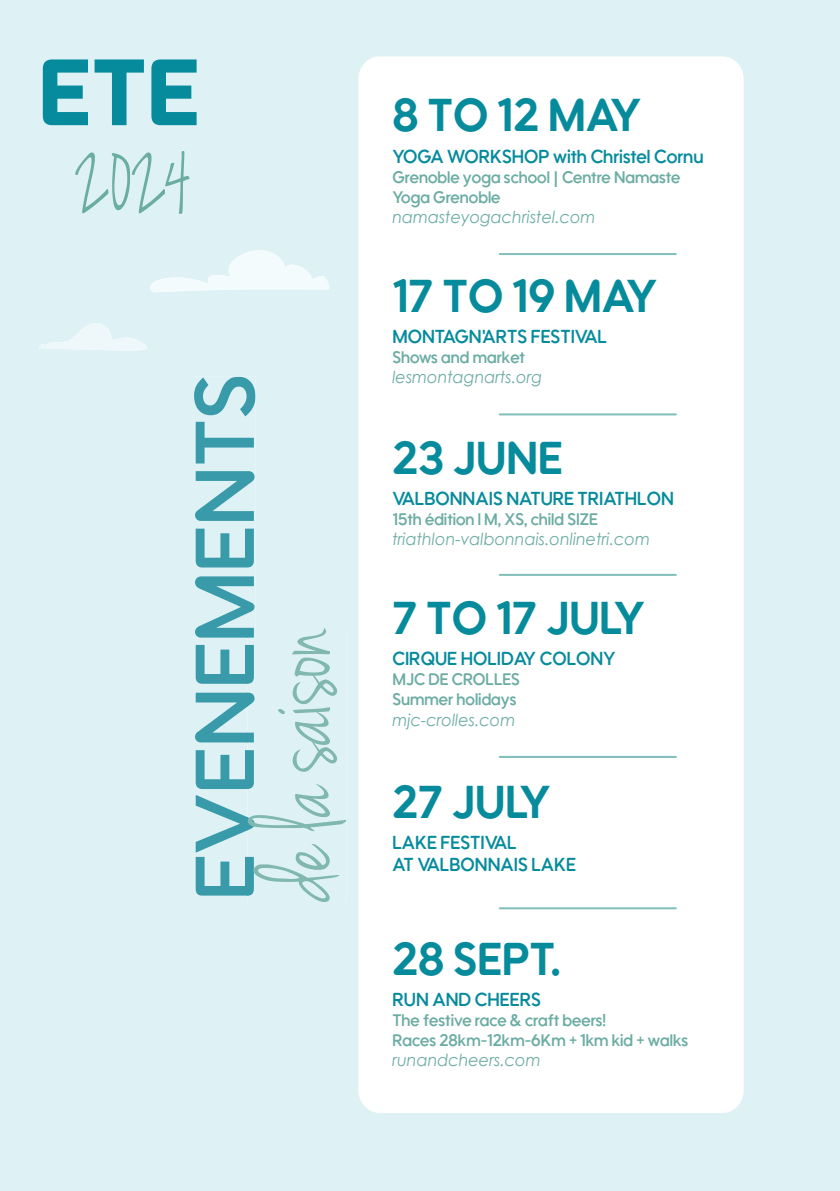
<style>
.page{position:relative;width:840px;height:1191px;background:#fff}
.page>*{position:absolute;margin:0;border:0;box-sizing:border-box;transform-origin:0 0}
.t1{font:117.8px "Jenna Sue";color:#81b7b1;scale:.85 1}
.t2{font:100px "Jenna Sue";color:#6baca3;scale:.85 1}
.t3{font:700 93.8px "Utendo";color:#068b9c}
.t4{font:500 83px "Utendo";color:#399baa}
.t5{font:600 46px "Utendo";color:#068b9c;scale:.96 1}
.t6{font:500 18.8px/22.6px "Utendo";color:#068b9c;scale:.96 1}
.t7{font:500 16.8px/20px "Utendo";color:#6baca3;scale:.96 1}
.t8{font:italic 16.8px "Century Gothic";color:#6baca3;scale:.96 1}
</style>
<div class="page">
<div style="left:0;top:0;width:839px;height:1191px;background:#def2f5"></div>
<div style="left:194px;top:377px;width:152px;height:525px;background:#def2f5"></div>
<div style="left:247px;top:628px;width:8px;height:267px;background:#def2f5"></div>
<div style="left:358px;top:56px;width:385px;height:1057px;background:#fff;border-radius:22px"></div>
<hr style="left:499px;top:253px;width:176px;height:2px;background:#7fbeba">
<hr style="left:499px;top:574px;width:176px;height:2px;background:#7fbeba">
<hr style="left:499px;top:756px;width:176px;height:2px;background:#7fbeba">
<hr style="left:499px;top:907px;width:176px;height:2px;background:#7fbeba">
<hr style="left:499px;top:413px;width:176px;height:2px;background:#7fbeba">
<svg style="left:39px;top:323px;width:112px;height:28px;background:#e5f4f7"></svg>
<svg style="left:149px;top:250px;width:181px;height:42px"></svg>
<h3 class="t3" style="left:38px;top:37px;width:163px">ETE</h3>
<h2 class="t2" style="left:77px;top:125px;width:136px">2024</h2>
<h3 class="t4" style="left:175px;top:900px;width:527px;rotate:-90deg">EVENEMENTS</h3>
<h1 class="t1" style="left:227px;top:900px;width:322px;rotate:-90deg">de la saison</h1>
<h3 class="t5" style="left:392px;top:88px;width:261px">8 TO 12 MAY</h3>
<p class="t6" style="left:392px;top:145px;width:325px">YOGA WORKSHOP with Christel Cornu</p>
<p class="t7" style="left:392px;top:167px;width:301px">Grenoble yoga school | Centre Namaste<br>Yoga Grenoble</p>
<p class="t8" style="left:392px;top:205px;width:213px">namasteyogachristel.com</p>
<h3 class="t5" style="left:392px;top:269px;width:278px">17 TO 19 MAY</h3>
<p class="t6" style="left:392px;top:326px;width:225px">MONTAGN'ARTS FESTIVAL</p>
<p class="t7" style="left:392px;top:348px;width:139px">Shows and market</p>
<p class="t8" style="left:392px;top:365px;width:158px">lesmontagnarts.org</p>
<h3 class="t5" style="left:392px;top:430px;width:179px">23 JUNE</h3>
<p class="t6" style="left:392px;top:487px;width:294px">VALBONNAIS NATURE TRIATHLON</p>
<p class="t7" style="left:392px;top:509px;width:215px">15th édition l M, XS, child SIZE</p>
<p class="t8" style="left:392px;top:527px;width:270px">triathlon-valbonnais.onlinetri.com</p>
<h3 class="t5" style="left:392px;top:591px;width:264px">7 TO 17 JULY</h3>
<p class="t6" style="left:392px;top:647px;width:234px">CIRQUE HOLIDAY COLONY</p>
<p class="t7" style="left:392px;top:670px;width:134px">MJC DE CROLLES<br>Summer holidays</p>
<p class="t8" style="left:392px;top:707px;width:129px">mjc-crolles.com</p>
<h3 class="t5" style="left:392px;top:774px;width:167px">27 JULY</h3>
<p class="t6" style="left:392px;top:831px;width:193px">LAKE FESTIVAL<br>AT VALBONNAIS LAKE</p>
<h3 class="t5" style="left:392px;top:931px;width:177px">28 SEPT.</h3>
<p class="t6" style="left:392px;top:988px;width:156px">RUN AND CHEERS</p>
<p class="t7" style="left:392px;top:1010px;width:309px">The festive race &amp; craft beers!<br>Races 28km-12km-6Km + 1km kid + walks</p>
<p class="t8" style="left:392px;top:1048px;width:156px">runandcheers.com</p>
</div>
